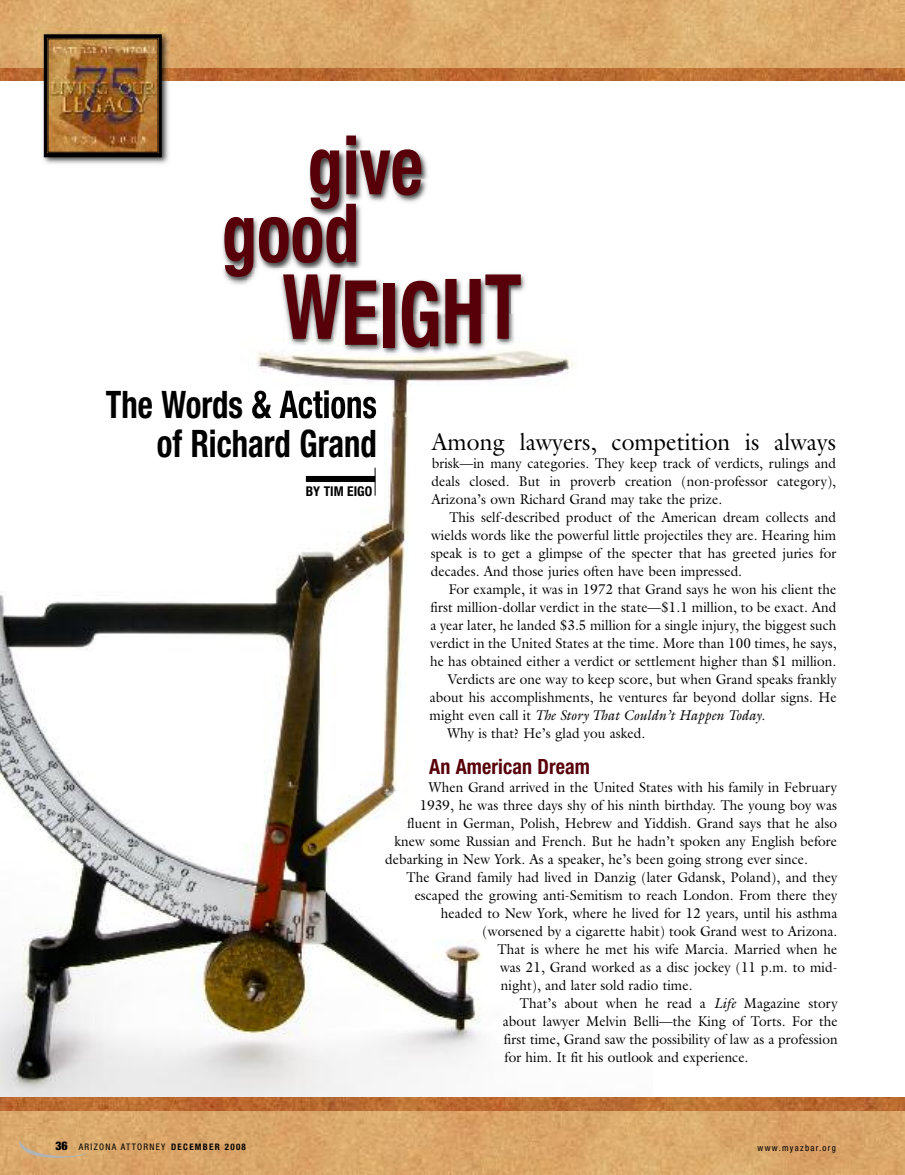
<style>
.page{position:relative;width:905px;height:1175px;background:#fff}
.page>*{position:absolute;margin:0;border:0;box-sizing:border-box;transform-origin:0 0}
.t1{font:700 condensed 90px "Helvetica Neue";color:#58000a;scale:.86 1}
.t2{font:700 condensed 81.3px "Helvetica Neue";color:#58000a;scale:.86 1}
.t3{font:700 condensed 37.95px/39.5px "Helvetica Neue";color:#000;text-align:right;scale:.86 1}
.t4{font:24px "Galliard";letter-spacing:.005em;color:#000;scale:.95 1}
.t5{font:700 condensed 21px "Helvetica Neue";letter-spacing:.005em;color:#58000a;scale:.95 1}
.t6{font:14.25px/18px "Galliard";letter-spacing:.005em;color:#000;text-align:justify;scale:.95 1}
.t7{font:italic 14.25px "Galliard";letter-spacing:.005em;color:#000;scale:.95 1}
.t8{font:700 condensed 13.5px "Helvetica Neue";color:#000}
.t9{font:condensed 9px "Helvetica Neue";letter-spacing:.145em;color:#000}
.s1{font-style:normal}
.s2{font-style:italic}
.s3{font-weight:900;font-size:12px}
.s4{font-weight:700}
</style>
<div class="page">
<img style="left:0;top:357px;width:576px;height:740px">
<img style="left:0;top:1097px;width:904px;height:14px">
<img style="left:0;top:1111px;width:904px;height:63px">
<svg style="left:17px;top:1139px;width:71px;height:26px;background:#d7aa72"></svg>
<img style="left:0;top:67px;width:904px;height:13px">
<img style="left:0;top:0;width:904px;height:67px">
<img style="left:39px;top:29px;width:135px;height:135px">
<svg style="left:46px;top:36px;width:114px;height:119px;background:#442f16"></svg>
<div style="left:44px;top:34px;width:118px;height:123px;border:1px solid #000"></div>
<img style="left:50px;top:40px;width:106px;height:111px">
<div style="left:306px;top:476px;width:69px;height:6px;background:#000"></div>
<svg style="left:375px;top:467px;width:1px;height:28px"></svg>
<img style="left:309px;top:136px;width:119px;height:44px">
<img style="left:222px;top:180px;width:303px;height:134px">
<img style="left:248px;top:314px;width:315px;height:103px">
<img style="left:310px;top:180px;width:111px;height:29px">
<img style="left:248px;top:204px;width:108px;height:72px">
<img style="left:252px;top:390px;width:124px;height:27px">
<h2 class="t2" style="left:308px;top:136px;width:136px">give</h2>
<h1 class="t1" style="left:282px;top:280px;width:280px">WEIGHT</h1>
<h3 class="t3" style="left:106px;top:388px;width:316px">The Words &amp; Actions of Richard Grand</h3>
<p class="t8" style="left:306px;top:486px;width:68px">BY TIM EIGO</p>
<h3 class="t4" style="left:432px;top:428px;width:427px">Among lawyers, competition is always</h3>
<p class="t6" style="left:431px;top:454px;width:427px">brisk—in many categories. They keep track of verdicts, rulings and deals closed. But in proverb creation (non-professor category), Arizona’s own Richard Grand may take the prize.</p>
<p class="t6" style="left:431px;top:508px;width:428px;text-indent:18px">This self-described product of the American dream collects and wields words like the powerful little projectiles they are. Hearing him speak is to get a glimpse of the specter that has greeted juries for decades. And those juries often have been impressed.</p>
<p class="t6" style="left:448px;top:580px;width:409px">For example, it was in 1972 that Grand says he won his client the</p>
<p class="t6" style="left:430px;top:598px;width:429px">first million-dollar verdict in the state—$1.1 million, to be exact. And</p>
<p class="t6" style="left:430px;top:616px;width:429px">a year later, he landed $3.5 million for a single injury, the biggest such</p>
<p class="t6" style="left:430px;top:634px;width:429px">verdict in the United States at the time. More than 100 times, he says,</p>
<p class="t6" style="left:430px;top:652px;width:429px">he has obtained either a verdict or settlement higher than $1 million.</p>
<p class="t6" style="left:448px;top:670px;width:410px">Verdicts are one way to keep score, but when Grand speaks frankly</p>
<p class="t6" style="left:430px;top:688px;width:430px">about his accomplishments, he ventures far beyond dollar signs. He</p>
<p class="t7" style="left:429px;top:707px;width:355px"><span class="s1">might even call it</span> The Story That Couldn’t Happen Today<span class="s1">.</span></p>
<p class="t6" style="left:447px;top:724px;width:210px">Why is that? He’s glad you asked.</p>
<h3 class="t5" style="left:429px;top:759px;width:171px">An American Dream</h3>
<p class="t6" style="left:429px;top:778px;width:431px">When Grand arrived in the United States with his family in February</p>
<p class="t6" style="left:419px;top:796px;width:441px">1939, he was three days shy of his ninth birthday. The young boy was</p>
<p class="t6" style="left:407px;top:814px;width:454px">fluent in German, Polish, Hebrew and Yiddish. Grand says that he also</p>
<p class="t6" style="left:394px;top:832px;width:467px">knew some Russian and French. But he hadn’t spoken any English before</p>
<p class="t6" style="left:385px;top:850px;width:446px">debarking in New York. As a speaker, he’s been going strong ever since.</p>
<p class="t6" style="left:406px;top:868px;width:455px">The Grand family had lived in Danzig (later Gdansk, Poland), and they</p>
<p class="t6" style="left:414px;top:886px;width:446px">escaped the growing anti-Semitism to reach London. From there they</p>
<p class="t6" style="left:441px;top:904px;width:419px">headed to New York, where he lived for 12 years, until his asthma</p>
<p class="t6" style="left:482px;top:922px;width:375px">(worsened by a cigarette habit) took Grand west to Arizona.</p>
<p class="t6" style="left:497px;top:940px;width:359px">That is where he met his wife Marcia. Married when he</p>
<p class="t6" style="left:500px;top:958px;width:357px">was 21, Grand worked as a disc jockey (11 p.m. to mid-</p>
<p class="t6" style="left:501px;top:976px;width:203px">night), and later sold radio time.</p>
<p class="t6" style="left:520px;top:994px;width:336px">That’s about when he read a <span class="s2">Life</span> Magazine story</p>
<p class="t6" style="left:503px;top:1012px;width:354px">about lawyer Melvin Belli—the King of Torts. For the</p>
<p class="t6" style="left:503px;top:1030px;width:353px">first time, Grand saw the possibility of law as a profession</p>
<p class="t6" style="left:504px;top:1048px;width:258px">for him. It fit his outlook and experience.</p>
<p class="t9" style="left:55px;top:1143px;width:192px"><span class="s3">36</span> ARIZONA ATTORNEY <span class="s4">DECEMBER 2008</span></p>
<p class="t9" style="left:757px;top:1144px;width:80px">www.myazbar.org</p>
</div>
